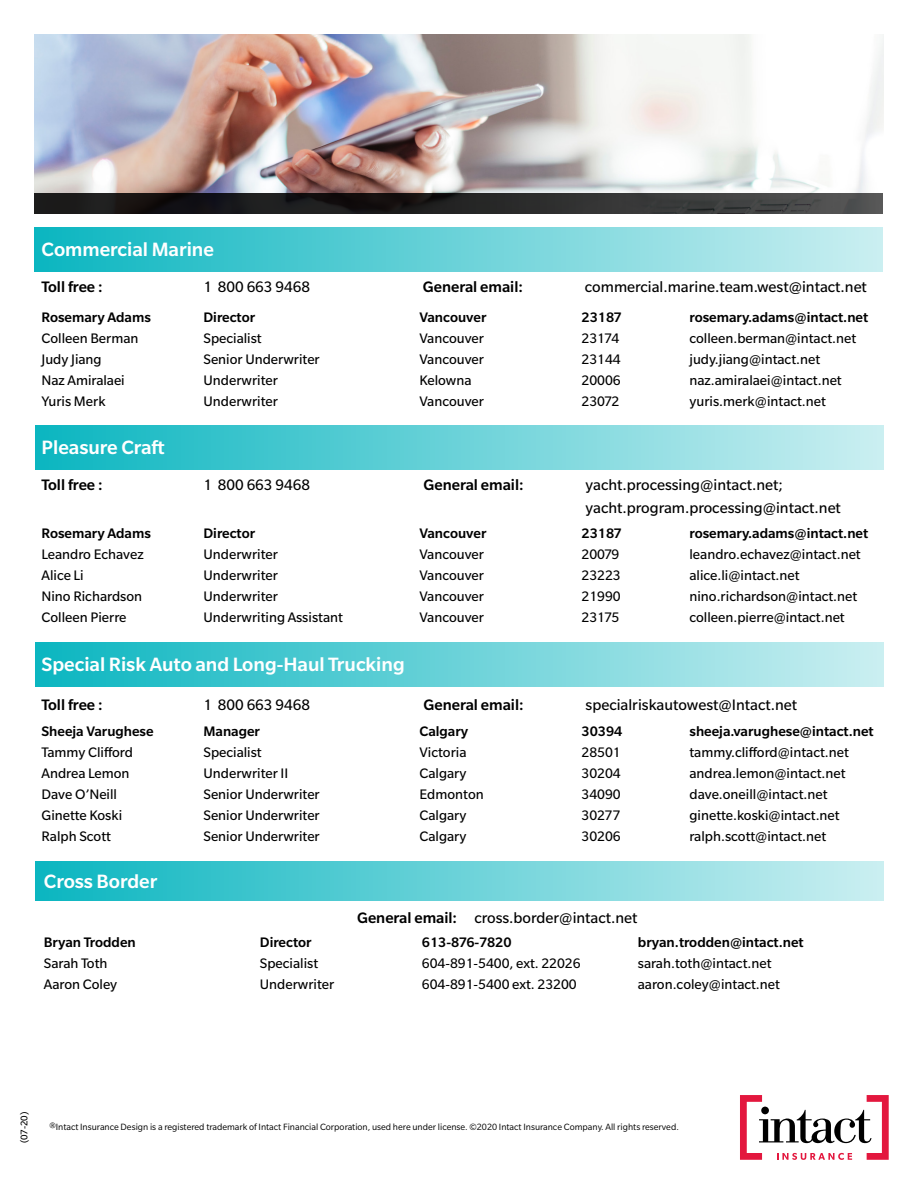
<style>
.page{position:relative;width:918px;height:1188px;background:#fff}
.page>*{position:absolute;margin:0;border:0;box-sizing:border-box;transform-origin:0 0}
.t1{font:500 21px "Slate Std";color:#fff}
.t2{font:16.5px "Slate Std";color:#000}
.t3{font:500 16.5px "Slate Std";color:#000}
.t4{font:15px "Slate Std";color:#000}
.t5{font:500 15px "Slate Std";color:#000}
.t6{font:10.5px "Slate Std";color:#000}
.t7{font:9.9px "Slate Std";color:#000}
.s1{font-weight:500}
</style>
<div class="page">
<img style="left:34px;top:34px;width:849px;height:159px">
<svg style="left:34px;top:193px;width:849px;height:21px;background:#292929"></svg>
<svg style="left:740px;top:1095px;width:149px;height:65px"></svg>
<div style="left:761px;top:1107px;width:8px;height:7px;background:#000;border-radius:50%"></div>
<div style="left:35px;top:426px;width:849px;height:44px;background:linear-gradient(to right,#0bb6c0,#cbeff1)"></div>
<div style="left:35px;top:643px;width:849px;height:44px;background:linear-gradient(to right,#0bb6c0,#cbeff1)"></div>
<div style="left:34px;top:228px;width:849px;height:44px;background:linear-gradient(to right,#0bb6c0,#cbeff1)"></div>
<div style="left:35px;top:862px;width:849px;height:39px;background:linear-gradient(to right,#0bb6c0,#cbeff1)"></div>
<p class="t1" style="left:41px;top:238px;width:174px">Commercial Marine</p>
<p class="t3" style="left:41px;top:278px;width:63px">Toll free :</p>
<p class="t2" style="left:203px;top:278px;width:108px">1 800 663 9468</p>
<p class="t3" style="left:423px;top:278px;width:102px">General email:</p>
<p class="t2" style="left:585px;top:278px;width:284px">commercial.marine.team.west@intact.net</p>
<p class="t5" style="left:41px;top:310px;width:111px">Rosemary Adams</p>
<p class="t5" style="left:203px;top:310px;width:53px">Director</p>
<p class="t5" style="left:419px;top:310px;width:69px">Vancouver</p>
<p class="t5" style="left:581px;top:310px;width:42px">23187</p>
<p class="t5" style="left:689px;top:310px;width:180px">rosemary.adams@intact.net</p>
<p class="t4" style="left:41px;top:331px;width:98px">Colleen Berman</p>
<p class="t4" style="left:203px;top:331px;width:60px">Specialist</p>
<p class="t4" style="left:419px;top:331px;width:66px">Vancouver</p>
<p class="t4" style="left:581px;top:331px;width:39px">23174</p>
<p class="t4" style="left:689px;top:331px;width:168px">colleen.berman@intact.net</p>
<p class="t4" style="left:41px;top:352px;width:62px">Judy Jiang</p>
<p class="t4" style="left:203px;top:352px;width:118px">Senior Underwriter</p>
<p class="t4" style="left:419px;top:352px;width:66px">Vancouver</p>
<p class="t4" style="left:581px;top:352px;width:41px">23144</p>
<p class="t4" style="left:689px;top:352px;width:132px">judy.jiang@intact.net</p>
<p class="t4" style="left:41px;top:373px;width:85px">Naz Amiralaei</p>
<p class="t4" style="left:203px;top:373px;width:76px">Underwriter</p>
<p class="t4" style="left:419px;top:373px;width:54px">Kelowna</p>
<p class="t4" style="left:581px;top:373px;width:41px">20006</p>
<p class="t4" style="left:689px;top:373px;width:154px">naz.amiralaei@intact.net</p>
<p class="t4" style="left:41px;top:394px;width:66px">Yuris Merk</p>
<p class="t4" style="left:203px;top:394px;width:76px">Underwriter</p>
<p class="t4" style="left:419px;top:394px;width:66px">Vancouver</p>
<p class="t4" style="left:581px;top:394px;width:39px">23072</p>
<p class="t4" style="left:689px;top:394px;width:138px">yuris.merk@intact.net</p>
<p class="t1" style="left:41px;top:436px;width:125px">Pleasure Craft</p>
<p class="t3" style="left:41px;top:476px;width:63px">Toll free :</p>
<p class="t2" style="left:203px;top:476px;width:108px">1 800 663 9468</p>
<p class="t3" style="left:424px;top:476px;width:102px">General email:</p>
<p class="t2" style="left:586px;top:476px;width:199px">yacht.processing@intact.net;</p>
<p class="t2" style="left:586px;top:499px;width:257px">yacht.program.processing@intact.net</p>
<p class="t5" style="left:41px;top:525px;width:111px">Rosemary Adams</p>
<p class="t5" style="left:203px;top:525px;width:53px">Director</p>
<p class="t5" style="left:419px;top:525px;width:69px">Vancouver</p>
<p class="t5" style="left:581px;top:525px;width:42px">23187</p>
<p class="t5" style="left:689px;top:525px;width:180px">rosemary.adams@intact.net</p>
<p class="t4" style="left:41px;top:546px;width:104px">Leandro Echavez</p>
<p class="t4" style="left:203px;top:546px;width:76px">Underwriter</p>
<p class="t4" style="left:419px;top:546px;width:66px">Vancouver</p>
<p class="t4" style="left:581px;top:546px;width:39px">20079</p>
<p class="t4" style="left:689px;top:546px;width:173px">leandro.echavez@intact.net</p>
<p class="t4" style="left:41px;top:567px;width:44px">Alice Li</p>
<p class="t4" style="left:203px;top:567px;width:76px">Underwriter</p>
<p class="t4" style="left:419px;top:567px;width:66px">Vancouver</p>
<p class="t4" style="left:581px;top:567px;width:41px">23223</p>
<p class="t4" style="left:689px;top:567px;width:112px">alice.li@intact.net</p>
<p class="t4" style="left:41px;top:588px;width:102px">Nino Richardson</p>
<p class="t4" style="left:203px;top:588px;width:76px">Underwriter</p>
<p class="t4" style="left:419px;top:588px;width:66px">Vancouver</p>
<p class="t4" style="left:581px;top:588px;width:41px">21990</p>
<p class="t4" style="left:689px;top:588px;width:169px">nino.richardson@intact.net</p>
<p class="t4" style="left:41px;top:609px;width:87px">Colleen Pierre</p>
<p class="t4" style="left:203px;top:609px;width:141px">Underwriting Assistant</p>
<p class="t4" style="left:419px;top:609px;width:66px">Vancouver</p>
<p class="t4" style="left:581px;top:609px;width:39px">23175</p>
<p class="t4" style="left:689px;top:609px;width:157px">colleen.pierre@intact.net</p>
<p class="t1" style="left:41px;top:653px;width:365px">Special Risk Auto and Long-Haul Trucking</p>
<p class="t3" style="left:41px;top:697px;width:63px">Toll free :</p>
<p class="t2" style="left:203px;top:697px;width:108px">1 800 663 9468</p>
<p class="t3" style="left:424px;top:697px;width:102px">General email:</p>
<p class="t2" style="left:586px;top:697px;width:213px">specialriskautowest@Intact.net</p>
<p class="t5" style="left:41px;top:723px;width:114px">Sheeja Varughese</p>
<p class="t5" style="left:203px;top:723px;width:58px">Manager</p>
<p class="t5" style="left:419px;top:723px;width:50px">Calgary</p>
<p class="t5" style="left:581px;top:723px;width:42px">30394</p>
<p class="t5" style="left:689px;top:723px;width:186px">sheeja.varughese@intact.net</p>
<p class="t4" style="left:41px;top:744px;width:93px">Tammy Clifford</p>
<p class="t4" style="left:203px;top:744px;width:60px">Specialist</p>
<p class="t4" style="left:419px;top:744px;width:48px">Victoria</p>
<p class="t4" style="left:581px;top:744px;width:41px">28501</p>
<p class="t4" style="left:689px;top:744px;width:161px">tammy.clifford@intact.net</p>
<p class="t4" style="left:41px;top:765px;width:89px">Andrea Lemon</p>
<p class="t4" style="left:203px;top:765px;width:86px">Underwriter II</p>
<p class="t4" style="left:419px;top:765px;width:48px">Calgary</p>
<p class="t4" style="left:581px;top:765px;width:41px">30204</p>
<p class="t4" style="left:689px;top:765px;width:158px">andrea.lemon@intact.net</p>
<p class="t4" style="left:41px;top:786px;width:77px">Dave O’Neill</p>
<p class="t4" style="left:203px;top:786px;width:118px">Senior Underwriter</p>
<p class="t4" style="left:419px;top:786px;width:66px">Edmonton</p>
<p class="t4" style="left:581px;top:786px;width:41px">34090</p>
<p class="t4" style="left:689px;top:786px;width:139px">dave.oneill@intact.net</p>
<p class="t4" style="left:41px;top:807px;width:82px">Ginette Koski</p>
<p class="t4" style="left:203px;top:807px;width:118px">Senior Underwriter</p>
<p class="t4" style="left:419px;top:807px;width:48px">Calgary</p>
<p class="t4" style="left:581px;top:807px;width:40px">30277</p>
<p class="t4" style="left:689px;top:807px;width:152px">ginette.koski@intact.net</p>
<p class="t4" style="left:41px;top:828px;width:71px">Ralph Scott</p>
<p class="t4" style="left:203px;top:828px;width:118px">Senior Underwriter</p>
<p class="t4" style="left:419px;top:828px;width:48px">Calgary</p>
<p class="t4" style="left:581px;top:828px;width:41px">30206</p>
<p class="t4" style="left:689px;top:828px;width:138px">ralph.scott@intact.net</p>
<p class="t1" style="left:44px;top:871px;width:115px">Cross Border</p>
<p class="t2" style="left:357px;top:909px;width:282px"><span class="s1">General email:</span> cross.border@intact.net</p>
<p class="t5" style="left:44px;top:935px;width:93px">Bryan Trodden</p>
<p class="t5" style="left:260px;top:935px;width:53px">Director</p>
<p class="t5" style="left:422px;top:935px;width:91px">613-876-7820</p>
<p class="t5" style="left:638px;top:935px;width:167px">bryan.trodden@intact.net</p>
<p class="t4" style="left:44px;top:956px;width:65px">Sarah Toth</p>
<p class="t4" style="left:260px;top:956px;width:60px">Specialist</p>
<p class="t4" style="left:422px;top:956px;width:160px">604-891-5400, ext. 22026</p>
<p class="t4" style="left:638px;top:956px;width:135px">sarah.toth@intact.net</p>
<p class="t4" style="left:44px;top:977px;width:75px">Aaron Coley</p>
<p class="t4" style="left:260px;top:977px;width:76px">Underwriter</p>
<p class="t4" style="left:422px;top:977px;width:156px">604-891-5400 ext. 23200</p>
<p class="t4" style="left:638px;top:977px;width:144px">aaron.coley@intact.net</p>
<p class="t6" style="left:19px;top:1143px;width:33px;rotate:-90deg">(07-20)</p>
<p class="t7" style="left:49px;top:1122px;width:631px">®Intact Insurance Design is a registered trademark of Intact Financial Corporation, used here under license. ©2020 Intact Insurance Company. All rights reserved.</p>
</div>
